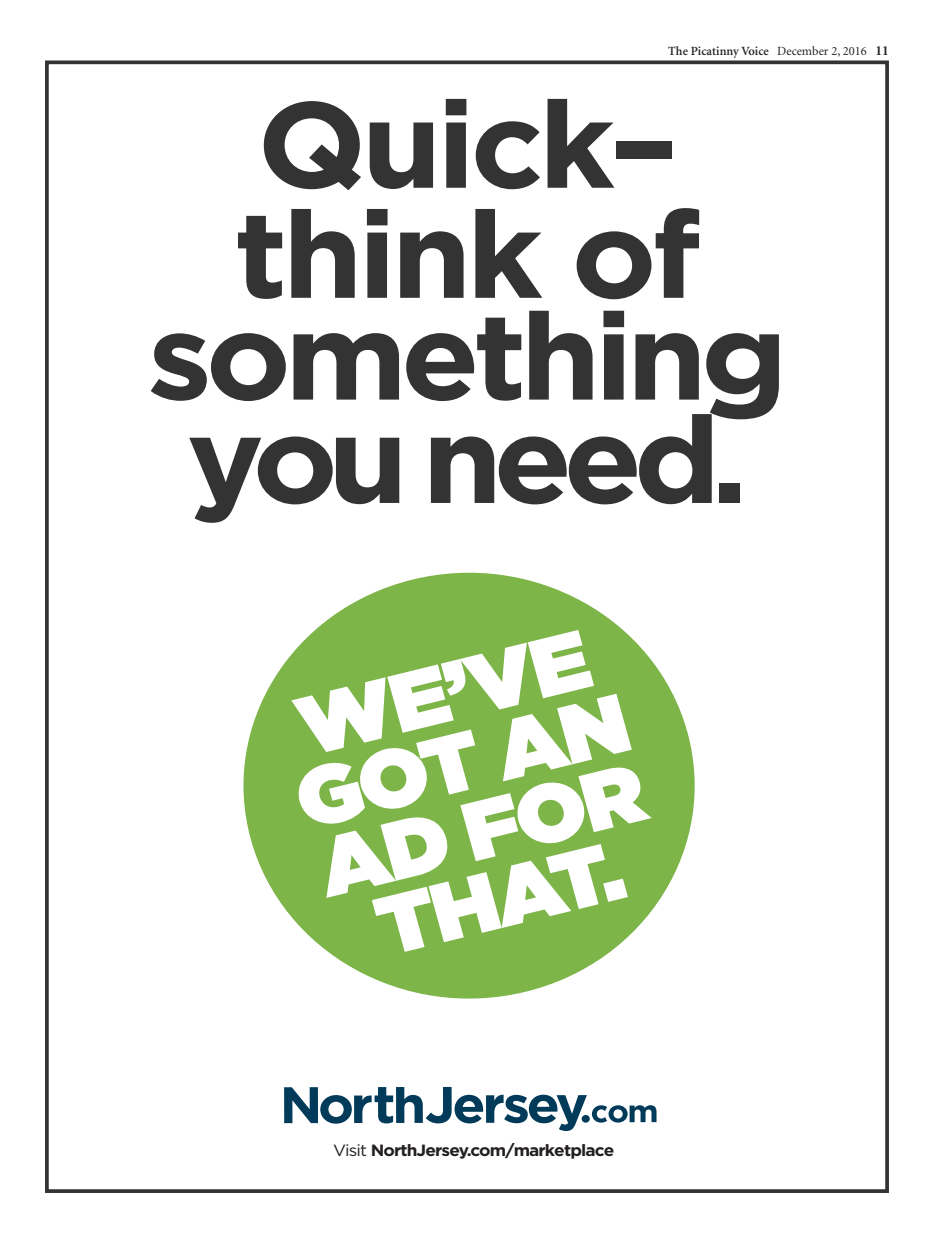
<style>
.page{position:relative;width:934px;height:1238px;background:#fff}
.page>*{position:absolute;margin:0;border:0;box-sizing:border-box;transform-origin:0 0}
.t1{font:700 121.75px/105px "Gotham";letter-spacing:-.05em;color:#333;text-align:center;scale:1.06 1}
.t2{font:900 82.88px/71px "Gotham";color:#fff;text-align:center;scale:1.05 1}
.t3{font:700 16.25px "Gotham";letter-spacing:-.05em;color:#231f20;scale:1.06 1}
.t4{font:600 12.5px "Minion";color:#231f20}
.s1{font-weight:400}
.s2{font-weight:700;font-size:13.75px}
</style>
<div class="page">
<div style="left:45px;top:60px;width:843px;height:1132px;border:4px solid #333"></div>
<svg style="left:243px;top:572px;width:452px;height:427px;fill:#7db549"></svg>
<svg style="left:284px;top:1087px;width:372px;height:44px"></svg>
<p class="t4" style="left:668px;top:46px;width:222px">The Picatinny Voice <span class="s1">December 2, 2016</span> <span class="s2">11</span></p>
<h1 class="t1" style="left:147px;top:93px;width:605px">Quick– think of something you need.</h1>
<h2 class="t2" style="left:273px;top:699px;width:325px;rotate:-14deg">WE’VE<br>GOT AN<br>AD FOR<br>THAT.</h2>
<h3 class="t3" style="left:333px;top:1140px;width:267px"><span class="s1">Visit</span> NorthJersey.com/marketplace</h3>
</div>
